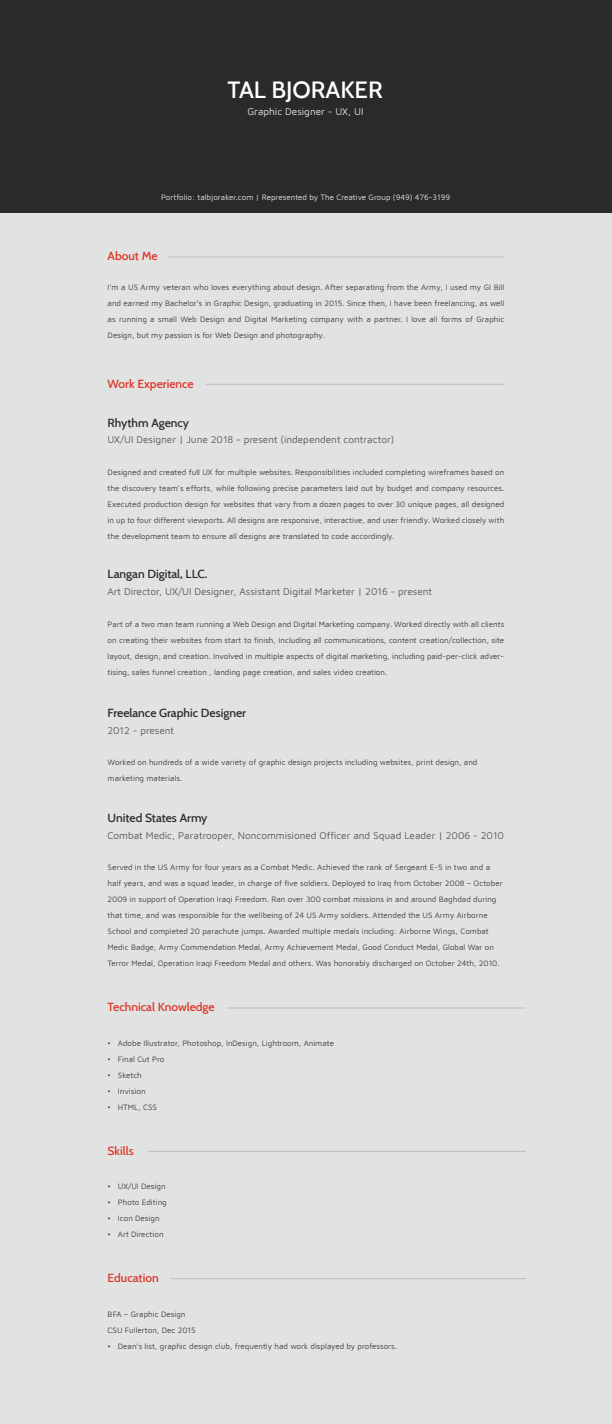
<style>
.page{position:relative;width:612px;height:1424px;background:#e1e2e2}
.page>*{position:absolute;margin:0;border:0;box-sizing:border-box;transform-origin:0 0}
.t1{font:500 24px "Cabin";color:#fff}
.t2{font:500 12px "Cabin";color:#282b2a}
.t3{font:500 12px "Cabin";color:#de3426}
.t4{font:10px "Maven Pro";color:#57585a}
.t5{font:10px "Maven Pro";color:#e6e7e9}
.t6{font:8px/16px "Maven Pro";color:#3e3e3f;text-align:justify}
.t7{font:8px "Maven Pro";color:#e6e7e9}
</style>
<div class="page">
<div style="left:0;top:0;width:612px;height:212px;background:#282b2a"></div>
<hr style="left:168px;top:257px;width:336px;height:1px;background:#bcbdc0">
<hr style="left:206px;top:384px;width:298px;height:1px;background:#bcbdc0">
<hr style="left:227px;top:1008px;width:299px;height:1px;background:#bcbdc0">
<hr style="left:148px;top:1151px;width:378px;height:1px;background:#bcbdc0">
<hr style="left:171px;top:1278px;width:355px;height:1px;background:#bcbdc0">
<h1 class="t1" style="left:227px;top:70px;width:157px">TAL BJORAKER</h1>
<p class="t5" style="left:247px;top:104px;width:118px">Graphic Designer - UX, UI</p>
<p class="t7" style="left:161px;top:192px;width:291px">Portfolio: talbjoraker.com | Represented by The Creative Group (949) 476-3199</p>
<h2 class="t3" style="left:108px;top:247px;width:51px">About Me</h2>
<p class="t6" style="left:108px;top:279px;width:398px">I’m a US Army veteran who loves everything about design. After separating from the Army, I used my GI Bill and earned my Bachelor’s in Graphic Design, graduating in 2015. Since then, I have been freelancing, as well as running a small Web Design and Digital Marketing company with a partner. I love all forms of Graphic Design, but my passion is for Web Design and photography.</p>
<h2 class="t3" style="left:108px;top:374px;width:88px">Work Experience</h2>
<h2 class="t2" style="left:108px;top:413px;width:83px">Rhythm Agency</h2>
<p class="t4" style="left:107px;top:432px;width:288px">UX/UI Designer | June 2018 - present (independent contractor)</p>
<p class="t6" style="left:108px;top:464px;width:398px">Designed and created full UX for multiple websites. Responsibilities included completing wireframes based on the discovery team’s efforts, while following precise parameters laid out by budget and company resources.<br>Executed production design for websites that vary from a dozen pages to over 30 unique pages, all designed in up to four different viewports. All designs are responsive, interactive, and user friendly. Worked closely with the development team to ensure all designs are translated to code accordingly.</p>
<h2 class="t2" style="left:108px;top:565px;width:101px">Langan Digital, LLC.</h2>
<p class="t6" style="left:108px;top:615px;width:398px">Part of a two man team running a Web Design and Digital Marketing company. Worked directly with all clients on creating their websites from start to finish, including all communications, content creation/collection, site layout, design, and creation. Involved in multiple aspects of digital marketing, including paid-per-click adver&shy;tising, sales funnel creation , landing page creation, and sales video creation.</p>
<p class="t4" style="left:107px;top:585px;width:326px">Art Director, UX/UI Designer, Assistant Digital Marketer | 2016 - present</p>
<h2 class="t2" style="left:108px;top:703px;width:140px">Freelance Graphic Designer</h2>
<p class="t6" style="left:108px;top:754px;width:371px">Worked on hundreds of a wide variety of graphic design projects including websites, print design, and marketing materials.</p>
<p class="t4" style="left:107px;top:724px;width:68px">2012 - present</p>
<h2 class="t2" style="left:108px;top:808px;width:101px">United States Army</h2>
<p class="t6" style="left:108px;top:859px;width:397px;text-align:left">Served in the US Army for four years as a Combat Medic. Achieved the rank of Sergeant E-5 in two and a half years, and was a squad leader, in charge of five soldiers. Deployed to Iraq from October 2008 – October 2009 in support of Operation Iraqi Freedom. Ran over 300 combat missions in and around Baghdad during that time, and was responsible for the wellbeing of 24 US Army soldiers. Attended the US Army Airborne School and completed 20 parachute jumps. Awarded multiple medals including: Airborne Wings, Combat Medic Badge, Army Commendation Medal, Army Achievement Medal, Good Conduct Medal, Global War on Terror Medal, Operation Iraqi Freedom Medal and others. Was honorably discharged on October 24th, 2010.</p>
<p class="t4" style="left:107px;top:828px;width:398px">Combat Medic, Paratrooper, Noncommisioned Officer and Squad Leader | 2006 - 2010</p>
<h2 class="t3" style="left:108px;top:998px;width:109px">Technical Knowledge</h2>
<p class="t6" style="left:108px;top:1035px;width:228px">• Adobe Illustrator, Photoshop, InDesign, Lightroom, Animate</p>
<p class="t6" style="left:108px;top:1051px;width:58px">• Final Cut Pro</p>
<p class="t6" style="left:108px;top:1067px;width:36px">• Sketch</p>
<p class="t6" style="left:108px;top:1083px;width:39px">• Invision</p>
<p class="t6" style="left:108px;top:1099px;width:51px">• HTML, CSS</p>
<h2 class="t3" style="left:108px;top:1141px;width:28px">Skills</h2>
<p class="t6" style="left:108px;top:1178px;width:59px">• UX/UI Design</p>
<p class="t6" style="left:108px;top:1194px;width:61px">• Photo Editing</p>
<p class="t6" style="left:108px;top:1210px;width:53px">• Icon Design</p>
<p class="t6" style="left:108px;top:1226px;width:57px">• Art Direction</p>
<h2 class="t3" style="left:108px;top:1268px;width:53px">Education</h2>
<p class="t6" style="left:108px;top:1305px;width:90px">BFA – Graphic Design<br>CSU Fullerton, Dec 2015</p>
<p class="t6" style="left:108px;top:1337px;width:291px">• Dean’s list, graphic design club, frequently had work displayed by professors.</p>
</div>
